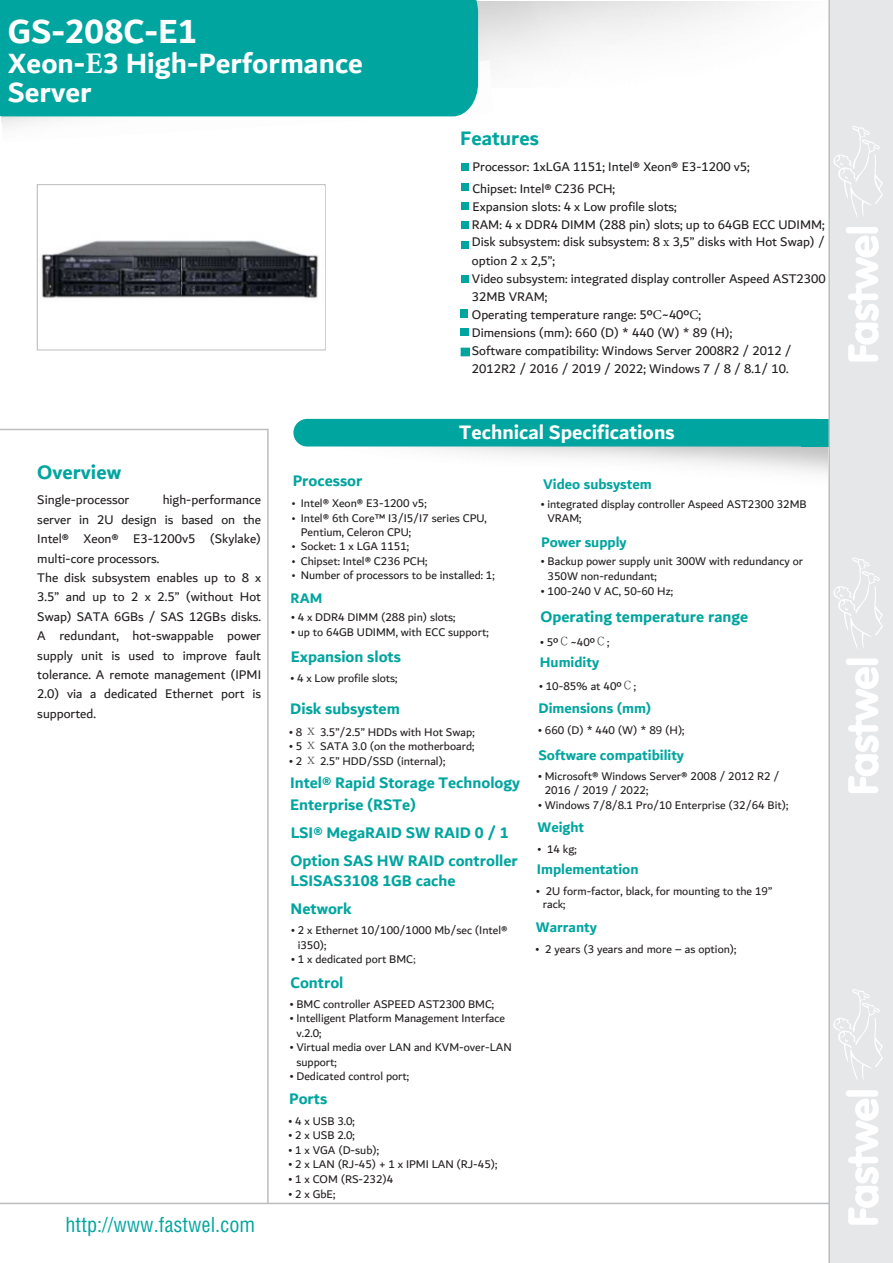
<style>
.page{position:relative;width:893px;height:1263px;background:#fff}
.page>*{position:absolute;margin:0;border:0;box-sizing:border-box;transform-origin:0 0}
.t1{font:700 36px "Dubai";color:#fff}
.t2{font:700 30px/28.2px "Dubai";color:#fff}
.t3{font:700 21px "Dubai";color:#fff}
.t4{font:21px "Helios Cond C";color:#00a59f}
.t5{font:700 21px "Dubai";color:#00a59f}
.t6{font:700 16.5px/22px "Dubai";color:#00a59f}
.t7{font:700 15px "Dubai";color:#00a59f}
.t8{font:13.5px/19.4px "Dubai";color:#231f20}
.t9{font:12px/14.4px "Dubai";color:#231f20}
.s1{font-family:"Minion Pro"}
.s2{font-family:"Helios Cond C";font-size:11.25px}
.s3{font-family:"Helios Cond C"}
.s4{font-family:"Adobe Ming Std";font-weight:300}
</style>
<div class="page">
<div style="left:829px;top:0;width:64px;height:1263px;background:#e6e7e9"></div>
<svg style="left:478px;top:1px;width:280px;height:1px"></svg>
<img style="left:478px;top:2px;width:276px;height:61px">
<img style="left:325px;top:446px;width:503px;height:27px">
<hr style="left:0;top:429px;width:268px;height:1px;background:#bcbdc0">
<div style="left:801px;top:419px;width:28px;height:27px;background:#00a59f"></div>
<hr style="left:0;top:1203px;width:829px;height:1px;background:#bcbdc0">
<hr style="left:267px;top:429px;width:2px;height:775px;background:#bcbdc0">
<svg style="left:833px;top:989px;width:50px;height:91px"></svg>
<svg style="left:848px;top:1099px;width:31px;height:126px"></svg>
<div style="left:846px;top:1090px;width:32px;height:7px;background:#fff;border-radius:3px"></div>
<svg style="left:833px;top:557px;width:50px;height:92px"></svg>
<svg style="left:848px;top:667px;width:31px;height:126px"></svg>
<div style="left:846px;top:658px;width:32px;height:7px;background:#fff;border-radius:3px"></div>
<svg style="left:833px;top:126px;width:50px;height:91px"></svg>
<svg style="left:848px;top:235px;width:31px;height:126px"></svg>
<div style="left:846px;top:227px;width:32px;height:6px;background:#fff;border-radius:3px"></div>
<img style="left:1px;top:60px;width:492px;height:67px">
<div style="left:0;top:0;width:478px;height:116px;background:#00a59f"></div>
<div style="left:37px;top:184px;width:289px;height:166px;border:1px solid #bcbdc0"></div>
<div style="left:461px;top:183px;width:7px;height:8px;background:#00a59f"></div>
<div style="left:461px;top:202px;width:7px;height:8px;background:#00a59f"></div>
<div style="left:461px;top:221px;width:7px;height:8px;background:#00a59f"></div>
<div style="left:461px;top:241px;width:7px;height:7px;background:#00a59f"></div>
<div style="left:461px;top:275px;width:7px;height:8px;background:#00a59f"></div>
<div style="left:460px;top:328px;width:8px;height:8px;background:#00a59f"></div>
<div style="left:293px;top:419px;width:536px;height:27px;background:#00a59f;border-radius:14px"></div>
<hr style="left:828px;top:0;width:2px;height:1263px;background:#bcbdc0">
<div style="left:461px;top:164px;width:7px;height:7px;background:#00a59f"></div>
<div style="left:460px;top:309px;width:8px;height:9px;background:#00a59f"></div>
<svg style="left:460px;top:348px;width:9px;height:9px"></svg>
<img style="left:38px;top:186px;width:287px;height:162px">
<h1 class="t1" style="left:8px;top:9px;width:191px">GS-208C-E1</h1>
<h2 class="t2" style="left:8px;top:49px;width:357px">Xeon-<span class="s1">Е</span>3 High-Performance<br>Server</h2>
<h3 class="t5" style="left:460px;top:126px;width:80px">Features</h3>
<p class="t8" style="left:473px;top:156px;width:279px;line-height:21.3px">Processor: 1xLGA 1151; Intel® Xeon® E3-1200 v5;<br>Chipset: Intel® C236 PCH;</p>
<p class="t8" style="left:472px;top:197px;width:355px;line-height:18px">Expansion slots: 4 x Low profile slots;<br>RAM: 4 x DDR4 DIMM (288 pin) slots; up to 64GB ECC UDIMM; Disk subsystem: disk subsystem: 8 <span class="s1">х</span> 3,5” disks with Hot Swap) / option 2 <span class="s1">х</span> 2,5”;<br>Video subsystem: integrated display controller Aspeed AST2300<br>32MB VRAM;<br>Operating temperature range: 5º<span class="s1">С</span>~40º<span class="s1">С</span>;<br>Dimensions (mm): 660 (D) * 440 (W) * 89 (H);<br>Software compatibility: Windows Server 2008R2 / 2012 / 2012R2 / 2016 / 2019 / 2022; Windows 7 / 8 / 8.1/ 10.</p>
<h3 class="t3" style="left:459px;top:419px;width:217px">Technical Specifications</h3>
<h3 class="t5" style="left:37px;top:460px;width:85px">Overview</h3>
<p class="t8" style="left:37px;top:490px;width:94px">Single-processor</p>
<p class="t8" style="left:37px;top:490px;width:225px;text-indent:125px">high-performance server in 2U design is based on the<br>Intel® Xeon® E3-1200v5 (Skylake) multi-core processors.<br>The disk subsystem enables up to 8 x<br>3.5” and up to 2 x 2.5” (without Hot<br>Swap) SATA 6GBs / SAS 12GBs disks.<br>A redundant, hot-swappable power supply unit is used to improve fault tolerance. A remote management (IPMI<br>2.0) via a dedicated Ethernet port is supported.</p>
<h3 class="t4" style="left:65px;top:1217px;width:191px">http://www.fastwel.com</h3>
<h3 class="t6" style="left:293px;top:469px;width:71px">Processor</h3>
<p class="t9" style="left:292px;top:496px;width:136px"><span class="s2">•</span> Intel® Xeon® E3-1200 v5;</p>
<p class="t9" style="left:301px;top:510px;width:187px;text-indent:-9px"><span class="s2">•</span> Intel® 6th Core™ I3/I5/I7 series CPU,<br>Pentium, Celeron CPU;</p>
<p class="t9" style="left:292px;top:539px;width:119px"><span class="s2">•</span> Socket: 1 x LGA 1151;</p>
<p class="t9" style="left:292px;top:553px;width:137px"><span class="s2">•</span> Chipset: Intel® C236 PCH;</p>
<p class="t9" style="left:292px;top:568px;width:204px"><span class="s2">•</span> Number of processors to be installed: 1;</p>
<p class="t7" style="left:291px;top:589px;width:33px">RAM</p>
<p class="t9" style="left:291px;top:610px;width:166px"><span class="s3">•</span> 4 x DDR4 DIMM (288 pin) slots;</p>
<p class="t9" style="left:291px;top:624px;width:199px"><span class="s3">•</span> up to 64GB UDIMM, with ECC support;</p>
<h3 class="t6" style="left:291px;top:645px;width:112px">Expansion slots</h3>
<h3 class="t6" style="left:290px;top:697px;width:111px">Disk subsystem</h3>
<p class="t9" style="left:289px;top:725px;width:187px"><span class="s3">•</span> 8 <span class="s4">х</span> 3.5”/2.5” HDDs with Hot Swap;</p>
<p class="t9" style="left:289px;top:739px;width:186px"><span class="s3">•</span> 5 <span class="s4">х</span> SATA 3.0 (on the motherboard;</p>
<p class="t9" style="left:289px;top:753px;width:157px"><span class="s3">•</span> 2 <span class="s4">х</span> 2.5” HDD/SSD (internal);</p>
<p class="t9" style="left:291px;top:671px;width:108px"><span class="s3">•</span> 4 x Low profile slots;</p>
<h3 class="t6" style="left:290px;top:771px;width:231px">Intel® Rapid Storage Technology<br>Enterprise (RSTe)</h3>
<h3 class="t6" style="left:291px;top:818px;width:229px;line-height:28.2px">LSI® MegaRAID SW RAID 0 / 1<br>Option SAS HW RAID controller</h3>
<h3 class="t6" style="left:291px;top:866px;width:166px;line-height:27.8px">LSISAS3108 1GB cache<br>Network</h3>
<p class="t9" style="left:298px;top:923px;width:211px;text-indent:-6px"><span class="s3">•</span> 2 x Ethernet 10/100/1000 Mb/sec (Intel® i350);</p>
<p class="t9" style="left:291px;top:952px;width:126px"><span class="s3">•</span> 1 x dedicated port BMC<span class="s1">;</span></p>
<h3 class="t6" style="left:290px;top:971px;width:55px">Control</h3>
<p class="t9" style="left:290px;top:996px;width:206px"><span class="s3">•</span> BMC controller ASPEED AST2300 BMC;</p>
<p class="t9" style="left:296px;top:1011px;width:210px;text-indent:-6px"><span class="s3">•</span> Intelligent Platform Management Interface v.2.0;</p>
<p class="t9" style="left:296px;top:1040px;width:217px;text-indent:-6px"><span class="s3">•</span> Virtual media over LAN and KVM-over-LAN support;</p>
<p class="t9" style="left:290px;top:1069px;width:121px"><span class="s3">•</span> Dedicated control port;</p>
<h3 class="t6" style="left:289px;top:1087px;width:40px">Ports</h3>
<p class="t9" style="left:289px;top:1113px;width:68px"><span class="s3">•</span> 4 x USB 3.0;</p>
<p class="t9" style="left:289px;top:1128px;width:68px"><span class="s3">•</span> 2 x USB 2.0;</p>
<p class="t9" style="left:289px;top:1142px;width:92px"><span class="s3">•</span> 1 x VGA (D-sub);</p>
<p class="t9" style="left:289px;top:1157px;width:210px"><span class="s3">•</span> 2 x LAN (RJ-45) + 1 x IPMI LAN (RJ-45);</p>
<p class="t9" style="left:289px;top:1172px;width:106px"><span class="s3">•</span> 1 x COM (RS-232)4</p>
<p class="t9" style="left:289px;top:1186px;width:48px"><span class="s3">•</span> 2 x GbE;</p>
<p class="t7" style="left:543px;top:475px;width:110px">Video subsystem</p>
<p class="t9" style="left:547px;top:497px;width:261px;text-indent:-6px"><span class="s3">•</span> integrated display controller Aspeed AST2300 32MB<br>VRAM;</p>
<p class="t7" style="left:541px;top:533px;width:87px">Power supply</p>
<p class="t9" style="left:548px;top:554px;width:257px;text-indent:-6px"><span class="s3">•</span> Backup power supply unit 300W with redundancy or<br>350W non-redundant;</p>
<p class="t9" style="left:541px;top:583px;width:133px"><span class="s3">•</span> 100-240 V AC, 50-60 Hz;</p>
<h3 class="t6" style="left:540px;top:605px;width:209px">Operating temperature range</h3>
<p class="t9" style="left:540px;top:635px;width:71px"><span class="s3">•</span> 5º<span class="s4">С</span>~40º<span class="s4">С</span>;</p>
<p class="t7" style="left:540px;top:653px;width:61px">Humidity</p>
<p class="t9" style="left:539px;top:679px;width:98px"><span class="s3">•</span> 10-85% at 40º<span class="s4">С</span>;</p>
<p class="t7" style="left:539px;top:699px;width:114px">Dimensions (mm)</p>
<p class="t9" style="left:539px;top:722px;width:147px"><span class="s3">•</span> 660 (D) * 440 (W) * 89 (H);</p>
<p class="t9" style="left:545px;top:768px;width:236px;text-indent:-6px"><span class="s3">•</span> Microsoft® Windows Server® 2008 / 2012 R2 /<br>2016 / 2019 / 2022;</p>
<p class="t9" style="left:538px;top:797px;width:252px"><span class="s3">•</span> Windows 7/8/8.1 Pro/10 Enterprise (32/64 Bit);</p>
<p class="t7" style="left:537px;top:818px;width:48px">Weight</p>
<p class="t7" style="left:537px;top:860px;width:103px">Implementation</p>
<p class="t7" style="left:538px;top:746px;width:147px">Software compatibility</p>
<p class="t9" style="left:538px;top:842px;width:40px"><span class="s3">•</span> 14 kg;</p>
<p class="t9" style="left:543px;top:885px;width:231px;line-height:12.8px;text-indent:-6px"><span class="s3">•</span> 2U form-factor, black, for mounting to the 19” rack;</p>
<p class="t7" style="left:536px;top:918px;width:63px">Warranty</p>
<p class="t9" style="left:536px;top:942px;width:202px"><span class="s3">•</span> 2 years (3 years and more – as option);</p>
</div>
